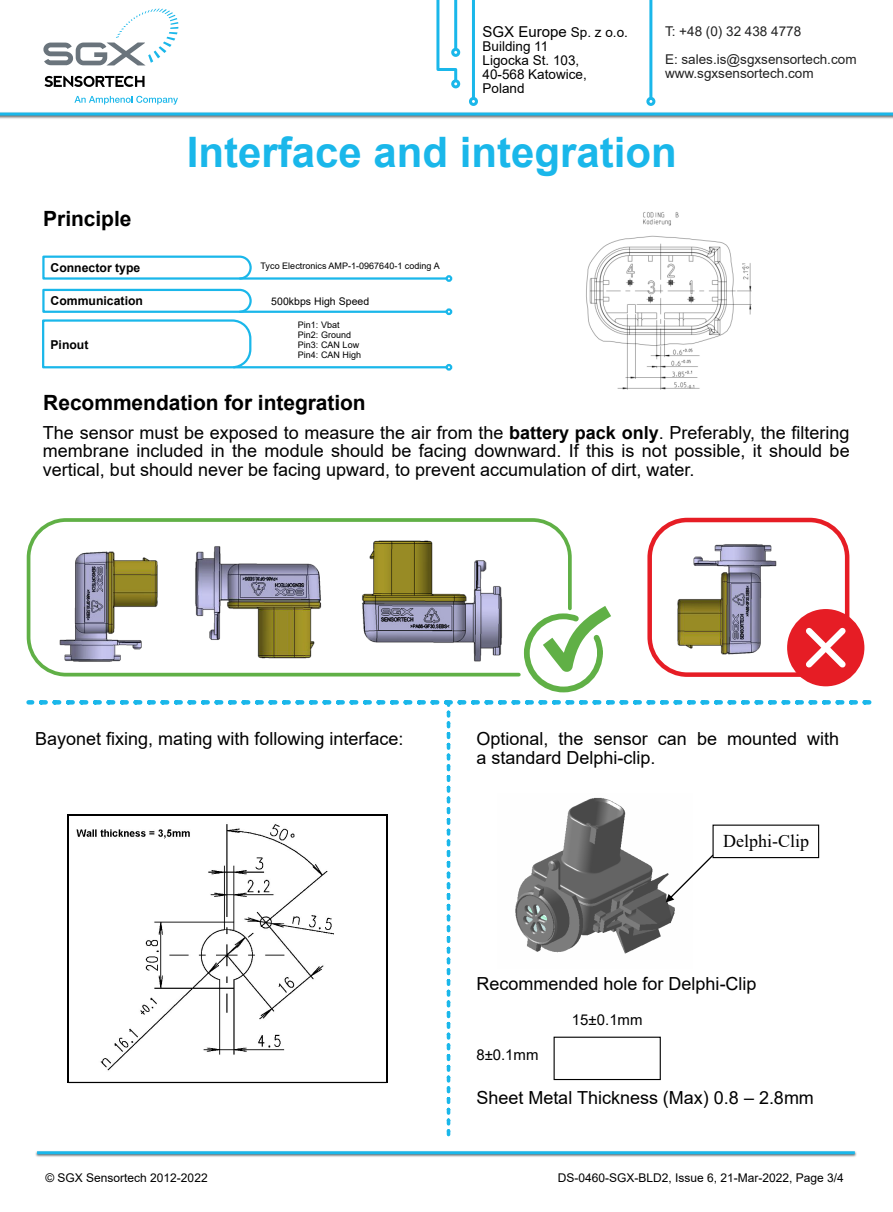
<style>
.page{position:relative;width:893px;height:1212px;background:#fff}
.page>*{position:absolute;margin:0;border:0;box-sizing:border-box;transform-origin:0 0}
.t1{font:700 42px "Arial";color:#1ab7ea}
.t2{font:700 21px "Arial";letter-spacing:-.005em;color:#000}
.t3{font:18px/18.6px "Arial";color:#000;text-align:justify}
.t4{font:18px "Times New Roman";color:#000}
.t5{font:15px "Arial";color:#000}
.t6{font:13.5px/27.9px "Arial";color:#222}
.t7{font:13.5px/14px "Arial";color:#000}
.t8{font:700 12.15px "Arial";color:#000}
.t9{font:12px "Arial";color:#000}
.t10{font:10.5px "Arial";letter-spacing:.005em;color:#000}
.t11{font:9px/10.2px "Arial";letter-spacing:.005em;color:#000}
.s1{font-size:13.5px}
.s2{font-weight:700}
</style>
<div class="page">
<div style="left:469px;top:97px;width:9px;height:9px;border:3px solid #1ab7ea;border-radius:50%"></div>
<hr style="left:472px;top:0;width:3px;height:98px;background:#1ab7ea">
<div style="left:451px;top:48px;width:9px;height:9px;border:3px solid #1ab7ea;border-radius:50%"></div>
<div style="left:451px;top:79px;width:9px;height:9px;border:3px solid #1ab7ea;border-radius:50%"></div>
<svg style="left:436px;top:0;width:23px;height:84px"></svg>
<div style="left:646px;top:97px;width:9px;height:9px;border:3px solid #1ab7ea;border-radius:50%"></div>
<hr style="left:649px;top:0;width:3px;height:98px;background:#1ab7ea">
<svg style="left:43px;top:9px;width:135px;height:56px"></svg>
<svg style="left:44px;top:76px;width:101px;height:11px"></svg>
<svg style="left:74px;top:96px;width:104px;height:9px"></svg>
<hr style="left:0;top:113px;width:893px;height:3px;background:#1ab7ea">
<img style="left:35px;top:1151px;width:822px;height:6px">
<hr style="left:37px;top:1151px;width:818px;height:3px;background:#1ab7ea">
<div style="left:446px;top:364px;width:6px;height:7px;border:2px solid #1ab7ea;border-radius:50%"></div>
<hr style="left:233px;top:366px;width:214px;height:2px;background:#1ab7ea">
<svg style="left:42px;top:255px;width:210px;height:25px"></svg>
<div style="left:446px;top:275px;width:6px;height:7px;border:2px solid #1ab7ea;border-radius:50%"></div>
<hr style="left:239px;top:277px;width:208px;height:3px;background:#1ab7ea">
<svg style="left:42px;top:288px;width:211px;height:81px"></svg>
<div style="left:446px;top:308px;width:6px;height:7px;border:2px solid #1ab7ea;border-radius:50%"></div>
<hr style="left:239px;top:311px;width:208px;height:2px;background:#1ab7ea">
<div style="left:524px;top:613px;width:79px;height:80px;border:6px dashed #60b046;border-radius:50%"></div>
<svg style="left:574px;top:606px;width:37px;height:66px"></svg>
<svg style="left:26px;top:518px;width:548px;height:160px"></svg>
<img style="left:677px;top:544px;width:100px;height:111px">
<div style="left:647px;top:518px;width:202px;height:159px;border:4px solid #e61d25;border-radius:38px"></div>
<div style="left:787px;top:609px;width:77px;height:77px;background:#e61d25;border-radius:50%"></div>
<svg style="left:806px;top:627px;width:40px;height:41px"></svg>
<svg style="left:29px;top:700px;width:843px;height:437px"></svg>
<div style="left:712px;top:824px;width:107px;height:34px;background:#fff;border:1px solid #000"></div>
<div style="left:554px;top:1036px;width:107px;height:44px;background:#fff;border:1px solid #000"></div>
<img style="left:586px;top:212px;width:166px;height:178px">
<p class="t5" style="left:482px;top:26px;width:147px">SGX Europe <span class="s1">Sp. z o.o.</span></p>
<p class="t7" style="left:482px;top:41px;width:106px">Building 11<br>Ligocka St. 103,<br>40-568 Katowice,<br>Poland</p>
<p class="t6" style="left:665px;top:19px;width:193px">T: +48 (0) 32 438 4778<br>E: sales.is@sgxsensortech.com</p>
<p class="t6" style="left:665px;top:61px;width:150px">www.sgxsensortech.com</p>
<p class="t2" style="left:43px;top:210px;width:90px">Principle</p>
<h1 class="t1" style="left:187px;top:137px;width:492px">Interface and integration</h1>
<p class="t8" style="left:50px;top:263px;width:91px">Connector type</p>
<p class="t11" style="left:261px;top:262px;width:181px">Tyco Electronics AMP-1-0967640-1 coding A</p>
<p class="t8" style="left:50px;top:296px;width:94px">Communication</p>
<p class="t10" style="left:271px;top:298px;width:99px">500kbps High Speed</p>
<p class="t8" style="left:50px;top:340px;width:40px">Pinout</p>
<p class="t11" style="left:298px;top:321px;width:65px">Pin1: Vbat<br>Pin2: Ground<br>Pin3: CAN Low<br>Pin4: CAN High</p>
<p class="t2" style="left:43px;top:394px;width:324px">Recommendation for integration</p>
<p class="t3" style="left:43px;top:425px;width:808px">The sensor must be exposed to measure the air from the <span class="s2">battery pack only</span>. Preferably, the filtering membrane included in the module should be facing downward. If this is not possible, it should be vertical, but should never be facing upward, to prevent accumulation of dirt, water.</p>
<p class="t3" style="left:35px;top:731px;width:370px">Bayonet fixing, mating with following interface:</p>
<p class="t3" style="left:476px;top:731px;width:364px">Optional, the sensor can be mounted with a standard Delphi-clip.</p>
<p class="t4" style="left:723px;top:834px;width:88px">Delphi-Clip</p>
<p class="t3" style="left:476px;top:976px;width:282px">Recommended hole for Delphi-Clip</p>
<p class="t5" style="left:572px;top:1014px;width:72px">15±0.1mm</p>
<p class="t5" style="left:476px;top:1048px;width:64px">8±0.1mm</p>
<p class="t3" style="left:476px;top:1090px;width:339px">Sheet Metal Thickness (Max) 0.8 – 2.8mm</p>
<p class="t9" style="left:45px;top:1173px;width:164px">© SGX Sensortech 2012-2022</p>
<p class="t9" style="left:558px;top:1173px;width:288px">DS-0460-SGX-BLD2, Issue 6, 21-Mar-2022, Page 3/4</p>
</div>
